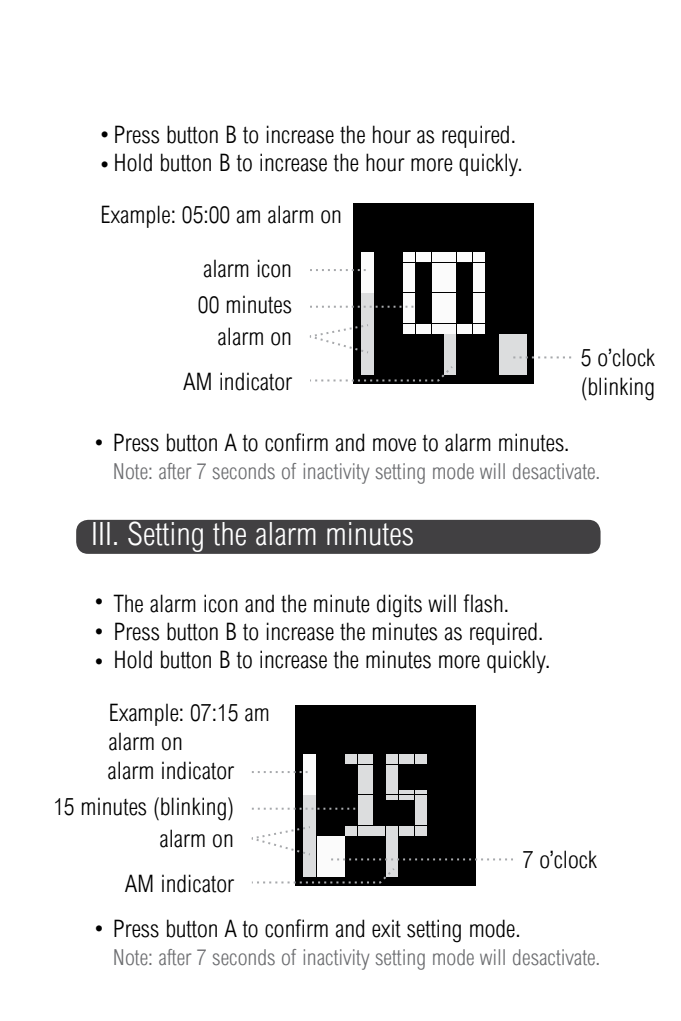
<style>
.page{position:relative;width:681px;height:1021px;background:#fff}
.page>*{position:absolute;margin:0;border:0;box-sizing:border-box;transform-origin:0 0}
.t1{font:300 condensed 32px "Arial";color:#fff}
.t2{font:300 condensed 24px/28.8px "Arial";color:#000}
.t3{font:300 condensed 22px "Arial";color:#6d6e71}
</style>
<div class="page">
<div style="left:76px;top:520px;width:524px;height:34px;background:#414042;border-radius:12px"></div>
<div style="left:353px;top:203px;width:180px;height:180px;background:#000"></div>
<svg style="left:361px;top:252px;width:166px;height:123px"></svg>
<div style="left:431px;top:252px;width:12px;height:9px;background:#fbfbfb"></div>
<hr style="left:431px;top:288px;width:12px;height:4px;background:#fbfbfb">
<div style="left:416px;top:299px;width:14px;height:24px;background:#000"></div>
<div style="left:431px;top:262px;width:12px;height:25px;background:#fbfbfb"></div>
<div style="left:431px;top:293px;width:12px;height:5px;background:#fbfbfb"></div>
<div style="left:416px;top:324px;width:14px;height:9px;background:#fbfbfb"></div>
<div style="left:416px;top:252px;width:14px;height:9px;background:#fbfbfb"></div>
<div style="left:403px;top:299px;width:12px;height:24px;background:#fbfbfb"></div>
<div style="left:416px;top:262px;width:14px;height:25px;background:#000"></div>
<div style="left:416px;top:293px;width:14px;height:5px;background:#000"></div>
<hr style="left:416px;top:288px;width:14px;height:4px;background:#000">
<div style="left:444px;top:299px;width:12px;height:24px;background:#fbfbfb"></div>
<div style="left:444px;top:324px;width:12px;height:9px;background:#fbfbfb"></div>
<div style="left:431px;top:324px;width:12px;height:9px;background:#fbfbfb"></div>
<div style="left:403px;top:324px;width:12px;height:9px;background:#fbfbfb"></div>
<div style="left:444px;top:252px;width:12px;height:9px;background:#fbfbfb"></div>
<div style="left:444px;top:293px;width:12px;height:5px;background:#fbfbfb"></div>
<div style="left:431px;top:299px;width:12px;height:24px;background:#fbfbfb"></div>
<div style="left:444px;top:262px;width:12px;height:25px;background:#fbfbfb"></div>
<hr style="left:444px;top:288px;width:12px;height:4px;background:#fbfbfb">
<div style="left:472px;top:262px;width:12px;height:25px;background:#fbfbfb"></div>
<div style="left:472px;top:299px;width:12px;height:24px;background:#fbfbfb"></div>
<div style="left:472px;top:324px;width:12px;height:9px;background:#fbfbfb"></div>
<div style="left:472px;top:293px;width:12px;height:5px;background:#fbfbfb"></div>
<hr style="left:472px;top:288px;width:12px;height:4px;background:#fbfbfb">
<div style="left:403px;top:293px;width:12px;height:5px;background:#fbfbfb"></div>
<div style="left:472px;top:252px;width:12px;height:9px;background:#fbfbfb"></div>
<div style="left:403px;top:252px;width:12px;height:9px;background:#fbfbfb"></div>
<hr style="left:403px;top:288px;width:12px;height:4px;background:#fbfbfb">
<div style="left:403px;top:262px;width:12px;height:25px;background:#fbfbfb"></div>
<div style="left:457px;top:293px;width:14px;height:5px;background:#000"></div>
<div style="left:457px;top:299px;width:14px;height:24px;background:#000"></div>
<div style="left:457px;top:324px;width:14px;height:9px;background:#fbfbfb"></div>
<div style="left:457px;top:262px;width:14px;height:25px;background:#000"></div>
<div style="left:457px;top:252px;width:14px;height:9px;background:#fbfbfb"></div>
<hr style="left:457px;top:288px;width:14px;height:4px;background:#000">
<div style="left:416px;top:334px;width:27px;height:41px;background:#000"></div>
<div style="left:403px;top:334px;width:12px;height:41px;background:#000"></div>
<div style="left:457px;top:334px;width:27px;height:41px;background:#000"></div>
<div style="left:444px;top:334px;width:12px;height:41px;background:#dcddde"></div>
<div style="left:499px;top:334px;width:27px;height:41px;background:#dcddde"></div>
<div style="left:485px;top:334px;width:13px;height:41px;background:#000"></div>
<div style="left:375px;top:334px;width:27px;height:41px;background:#000"></div>
<div style="left:361px;top:334px;width:13px;height:41px;background:#dcddde"></div>
<div style="left:375px;top:293px;width:27px;height:40px;background:#000"></div>
<div style="left:361px;top:293px;width:13px;height:40px;background:#dcddde"></div>
<div style="left:375px;top:252px;width:27px;height:40px;background:#000"></div>
<div style="left:361px;top:252px;width:13px;height:40px;background:#fbfbfb"></div>
<div style="left:485px;top:252px;width:27px;height:40px;background:#000"></div>
<div style="left:513px;top:252px;width:13px;height:40px;background:#000"></div>
<div style="left:485px;top:293px;width:27px;height:40px;background:#000"></div>
<div style="left:513px;top:293px;width:13px;height:40px;background:#000"></div>
<div style="left:295px;top:705px;width:180px;height:180px;background:#000"></div>
<svg style="left:303px;top:754px;width:137px;height:112px"></svg>
<div style="left:373px;top:754px;width:12px;height:9px;background:#000"></div>
<hr style="left:373px;top:790px;width:12px;height:4px;background:#000">
<div style="left:358px;top:800px;width:14px;height:25px;background:#dcddde"></div>
<div style="left:373px;top:764px;width:12px;height:25px;background:#000"></div>
<hr style="left:373px;top:795px;width:12px;height:4px;background:#000">
<div style="left:358px;top:826px;width:14px;height:9px;background:#dcddde"></div>
<div style="left:358px;top:754px;width:14px;height:9px;background:#dcddde"></div>
<div style="left:345px;top:800px;width:12px;height:25px;background:#000"></div>
<div style="left:358px;top:764px;width:14px;height:25px;background:#dcddde"></div>
<hr style="left:358px;top:795px;width:14px;height:4px;background:#dcddde">
<hr style="left:358px;top:790px;width:14px;height:4px;background:#dcddde">
<div style="left:386px;top:800px;width:12px;height:25px;background:#000"></div>
<div style="left:386px;top:826px;width:12px;height:9px;background:#dcddde"></div>
<div style="left:373px;top:826px;width:12px;height:9px;background:#dcddde"></div>
<div style="left:345px;top:826px;width:12px;height:9px;background:#dcddde"></div>
<div style="left:386px;top:754px;width:12px;height:9px;background:#dcddde"></div>
<hr style="left:386px;top:795px;width:12px;height:4px;background:#dcddde">
<div style="left:373px;top:800px;width:12px;height:25px;background:#000"></div>
<div style="left:386px;top:764px;width:12px;height:25px;background:#dcddde"></div>
<hr style="left:386px;top:790px;width:12px;height:4px;background:#dcddde">
<div style="left:414px;top:764px;width:12px;height:25px;background:#000"></div>
<div style="left:414px;top:800px;width:12px;height:25px;background:#dcddde"></div>
<div style="left:414px;top:826px;width:12px;height:9px;background:#dcddde"></div>
<hr style="left:414px;top:795px;width:12px;height:4px;background:#dcddde">
<hr style="left:414px;top:790px;width:12px;height:4px;background:#dcddde">
<hr style="left:345px;top:795px;width:12px;height:4px;background:#000">
<div style="left:414px;top:754px;width:12px;height:9px;background:#dcddde"></div>
<div style="left:345px;top:754px;width:12px;height:9px;background:#dcddde"></div>
<hr style="left:345px;top:790px;width:12px;height:4px;background:#000">
<div style="left:345px;top:764px;width:12px;height:25px;background:#000"></div>
<hr style="left:399px;top:795px;width:14px;height:4px;background:#dcddde">
<div style="left:399px;top:800px;width:14px;height:25px;background:#000"></div>
<div style="left:399px;top:826px;width:14px;height:9px;background:#dcddde"></div>
<div style="left:399px;top:764px;width:14px;height:25px;background:#000"></div>
<div style="left:399px;top:754px;width:14px;height:9px;background:#dcddde"></div>
<hr style="left:399px;top:790px;width:14px;height:4px;background:#dcddde">
<div style="left:358px;top:836px;width:27px;height:41px;background:#000"></div>
<div style="left:345px;top:836px;width:12px;height:41px;background:#000"></div>
<div style="left:399px;top:836px;width:27px;height:41px;background:#000"></div>
<div style="left:386px;top:836px;width:12px;height:41px;background:#dcddde"></div>
<div style="left:427px;top:836px;width:12px;height:41px;background:#000"></div>
<div style="left:317px;top:836px;width:27px;height:41px;background:#fbfbfb"></div>
<div style="left:303px;top:836px;width:13px;height:41px;background:#dcddde"></div>
<div style="left:317px;top:795px;width:27px;height:40px;background:#000"></div>
<div style="left:303px;top:795px;width:13px;height:40px;background:#dcddde"></div>
<div style="left:317px;top:754px;width:27px;height:40px;background:#000"></div>
<div style="left:303px;top:754px;width:13px;height:40px;background:#fbfbfb"></div>
<div style="left:427px;top:754px;width:27px;height:40px;background:#000"></div>
<div style="left:427px;top:795px;width:27px;height:40px;background:#000"></div>
<svg style="left:310px;top:364px;width:143px;height:18px"></svg>
<svg style="left:251px;top:866px;width:144px;height:18px"></svg>
<svg style="left:310px;top:306px;width:103px;height:2px"></svg>
<svg style="left:252px;top:807px;width:103px;height:2px"></svg>
<svg style="left:310px;top:269px;width:55px;height:2px"></svg>
<svg style="left:252px;top:771px;width:55px;height:2px"></svg>
<svg style="left:513px;top:356px;width:58px;height:2px"></svg>
<svg style="left:331px;top:858px;width:182px;height:2px"></svg>
<svg style="left:309px;top:324px;width:61px;height:30px"></svg>
<svg style="left:251px;top:826px;width:61px;height:30px"></svg>
<p class="t2" style="left:98px;top:120px;width:426px;text-align:right">•Press button B to increase the hour as required.<br>Hold button B to increase the hour more quickly.</p>
<p class="t2" style="left:98px;top:151px;width:16px">•</p>
<p class="t2" style="left:100px;top:200px;width:243px">Example: 05:00 am alarm on</p>
<p class="t2" style="left:203px;top:254px;width:90px">alarm icon</p>
<p class="t2" style="left:198px;top:291px;width:96px">00 minutes</p>
<p class="t2" style="left:217px;top:322px;width:76px">alarm on</p>
<p class="t2" style="left:183px;top:367px;width:110px">AM indicator</p>
<p class="t2" style="left:580px;top:343px;width:76px">5 o’clock (blinking</p>
<p class="t2" style="left:92px;top:428px;width:479px">• Press button A to confirm and move to alarm minutes.</p>
<p class="t3" style="left:113px;top:458px;width:489px">Note: after 7 seconds of inactivity setting mode will desactivate.</p>
<h1 class="t1" style="left:91px;top:515px;width:324px">III. Setting the alarm minutes</h1>
<p class="t2" style="left:92px;top:589px;width:418px">• The alarm icon and the minute digits will flash.</p>
<p class="t2" style="left:92px;top:617px;width:453px">• Press button B to increase the minutes as required.</p>
<p class="t2" style="left:92px;top:645px;width:460px">• Hold button B to increase the minutes more quickly.</p>
<p class="t2" style="left:108px;top:698px;width:163px">Example: 07:15 am alarm on</p>
<p class="t2" style="left:108px;top:756px;width:128px">alarm indicator</p>
<p class="t2" style="left:53px;top:792px;width:182px">15 minutes (blinking)</p>
<p class="t2" style="left:159px;top:824px;width:76px">alarm on</p>
<p class="t2" style="left:125px;top:869px;width:110px">AM indicator</p>
<p class="t2" style="left:522px;top:845px;width:76px">7 o’clock</p>
<p class="t2" style="left:92px;top:914px;width:430px">• Press button A to confirm and exit setting mode.</p>
<p class="t3" style="left:113px;top:944px;width:489px">Note: after 7 seconds of inactivity setting mode will desactivate.</p>
</div>
